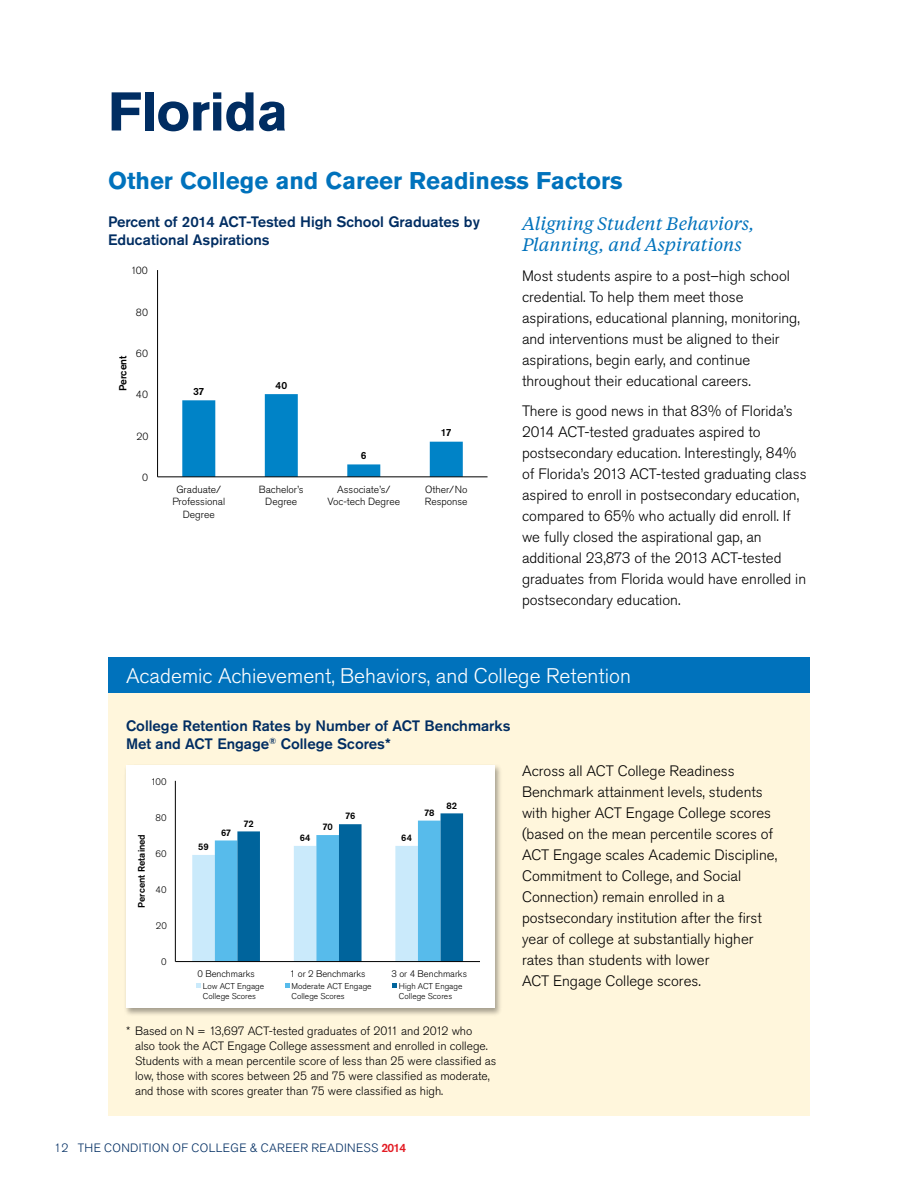
<style>
.page{position:relative;width:918px;height:1188px;background:#fff}
.page>*{position:absolute;margin:0;border:0;box-sizing:border-box;transform-origin:0 0}
.State_BIG{font:700 54px "Akzidenz Grotesk Std";letter-spacing:-.01em;color:#002d62}
.Main_Head{font:700 24px "Akzidenz Grotesk Std";color:#0072bc}
.Head_Red{font:300 21px "Akzidenz Grotesk Std";color:#fff}
.Head_Tiempos{font:italic 18px/21px "Tiempos Text";color:#0072bc}
.Body{font:300 15px/21px "Akzidenz Grotesk Std";color:#000}
.Chart_Head{font:500 15px/18px "Akzidenz Grotesk Std";color:#002d62}
.Note_with_Indent{font:300 12px/15px "Akzidenz Grotesk Std";color:#000}
.Body-2{font:300 12px "Akzidenz Grotesk Std";letter-spacing:.03em;color:#002d62}
.t1{font:300 10.35px/12px "Akzidenz Grotesk Std";color:#000001;text-align:center}
.t2{font:500 10.35px "Akzidenz Grotesk Std";color:#000001}
.t3{font:300 9.45px "Akzidenz Grotesk Std";color:#000001}
.t4{font:500 9.45px "Akzidenz Grotesk Std";color:#000001}
.t5{font:300 8.4px/9.9px "Akzidenz Grotesk Std";color:#000001}
.s1{font-weight:500;color:#e31b23}
</style>
<div class="page">
<div style="left:108px;top:693px;width:702px;height:423px;background:#fff6dc"></div>
<div style="left:108px;top:657px;width:702px;height:36px;background:#0072bc"></div>
<svg style="left:182px;top:394px;width:281px;height:83px"></svg>
<hr style="left:157px;top:270px;width:1px;height:207px;background:#000001">
<hr style="left:158px;top:477px;width:330px;height:1px;background:#000001">
<div style="left:123px;top:764px;width:379px;height:253px;background:#000;opacity:.35"></div>
<div style="left:126px;top:765px;width:369px;height:243px;background:#fff"></div>
<svg style="left:192px;top:813px;width:271px;height:148px"></svg>
<hr style="left:175px;top:781px;width:1px;height:181px;background:#000001">
<hr style="left:175px;top:961px;width:305px;height:1px;background:#000001">
<svg style="left:197px;top:984px;width:4px;height:4px"></svg>
<svg style="left:285px;top:984px;width:5px;height:4px"></svg>
<svg style="left:393px;top:984px;width:4px;height:4px"></svg>
<p class="State_BIG" style="left:108px;top:80px;width:182px">Florida</p>
<p class="Main_Head" style="left:108px;top:167px;width:516px">Other College and Career Readiness Factors</p>
<p class="Chart_Head" style="left:108px;top:213px;width:373px">Percent of 2014 ACT-Tested High School Graduates by<br>Educational Aspirations</p>
<p class="t1" style="left:131px;top:265px;width:19px">100</p>
<p class="t1" style="left:136px;top:306px;width:14px">80</p>
<p class="t2" style="left:117px;top:391px;width:37px;rotate:-90deg">Percent</p>
<p class="t1" style="left:136px;top:348px;width:14px">60</p>
<p class="t1" style="left:136px;top:389px;width:14px">40</p>
<p class="t1" style="left:136px;top:430px;width:14px">20</p>
<p class="t1" style="left:142px;top:472px;width:8px">0</p>
<p class="t2" style="left:193px;top:385px;width:13px">37</p>
<p class="t2" style="left:276px;top:379px;width:13px">40</p>
<p class="t2" style="left:361px;top:449px;width:7px">6</p>
<p class="t2" style="left:441px;top:427px;width:12px">17</p>
<p class="t1" style="left:172px;top:484px;width:54px">Graduate/<br>Professional<br>Degree</p>
<p class="t1" style="left:259px;top:484px;width:46px">Bachelor’s<br>Degree</p>
<p class="t1" style="left:327px;top:484px;width:74px">Associate’s/<br>Voc-tech Degree</p>
<p class="t1" style="left:425px;top:484px;width:44px;text-align:left">Other/No<br>Response</p>
<p class="Head_Tiempos" style="left:522px;top:212px;width:234px">Aligning Student Behaviors,<br>Planning, and Aspirations</p>
<p class="Body" style="left:522px;top:265px;width:279px">Most students aspire to a post–high school credential. To help them meet those aspirations, educational planning, monitoring, and interventions must be aligned to their aspirations, begin early, and continue throughout their educational careers.</p>
<p class="Body" style="left:522px;top:400px;width:286px">There is good news in that 83% of Florida’s 2014 ACT-tested graduates aspired to postsecondary education. Interestingly, 84% of Florida’s 2013 ACT-tested graduating class aspired to enroll in postsecondary education, compared to 65% who actually did enroll. If we fully closed the aspirational gap, an additional 23,873 of the 2013 ACT-tested graduates from Florida would have enrolled in postsecondary education.</p>
<p class="Head_Red" style="left:126px;top:664px;width:506px">Academic Achievement, Behaviors, and College Retention</p>
<p class="Chart_Head" style="left:126px;top:717px;width:386px">College Retention Rates by Number of ACT Benchmarks<br>Met and ACT Engage<sup>®</sup> College Scores*</p>
<p class="t3" style="left:151px;top:776px;width:17px">100</p>
<p class="t4" style="left:136px;top:908px;width:75px;rotate:-90deg">Percent Retained</p>
<p class="t3" style="left:155px;top:812px;width:13px">80</p>
<p class="t3" style="left:155px;top:848px;width:13px">60</p>
<p class="t3" style="left:155px;top:884px;width:13px">40</p>
<p class="t3" style="left:156px;top:921px;width:13px">20</p>
<p class="t3" style="left:161px;top:957px;width:7px">0</p>
<p class="t4" style="left:198px;top:841px;width:12px">59</p>
<p class="t4" style="left:221px;top:827px;width:12px">67</p>
<p class="t4" style="left:243px;top:818px;width:12px">72</p>
<p class="t4" style="left:322px;top:821px;width:12px">70</p>
<p class="t4" style="left:345px;top:810px;width:12px">76</p>
<p class="t4" style="left:300px;top:832px;width:12px">64</p>
<p class="t4" style="left:401px;top:832px;width:12px">64</p>
<p class="t4" style="left:424px;top:807px;width:12px">78</p>
<p class="t4" style="left:446px;top:799px;width:12px">82</p>
<p class="t3" style="left:197px;top:968px;width:59px">0 Benchmarks</p>
<p class="t3" style="left:290px;top:968px;width:77px">1 or 2 Benchmarks</p>
<p class="t3" style="left:391px;top:968px;width:77px">3 or 4 Benchmarks</p>
<p class="t5" style="left:203px;top:982px;width:63px">Low ACT Engage<br>College Scores</p>
<p class="t5" style="left:292px;top:982px;width:82px">Moderate ACT Engage<br>College Scores</p>
<p class="t5" style="left:399px;top:982px;width:65px">High ACT Engage<br>College Scores</p>
<p class="Note_with_Indent" style="left:135px;top:1024px;width:363px;text-indent:-9px">* Based on N = 13,697 ACT-tested graduates of 2011 and 2012 who<br>also took the ACT Engage College assessment and enrolled in college.<br>Students with a mean percentile score of less than 25 were classified as low, those with scores between 25 and 75 were classified as moderate, and those with scores greater than 75 were classified as high.</p>
<p class="Body" style="left:522px;top:761px;width:257px">Across all ACT College Readiness Benchmark attainment levels, students with higher ACT Engage College scores (based on the mean percentile scores of ACT Engage scales Academic Discipline, Commitment to College, and Social Connection) remain enrolled in a postsecondary institution after the first year of college at substantially higher rates than students with lower<br>ACT Engage College scores.</p>
<p class="Body-2" style="left:54px;top:1141px;width:354px">12 THE CONDITION OF COLLEGE &amp; CAREER READINESS <span class="s1">2014</span></p>
</div>
